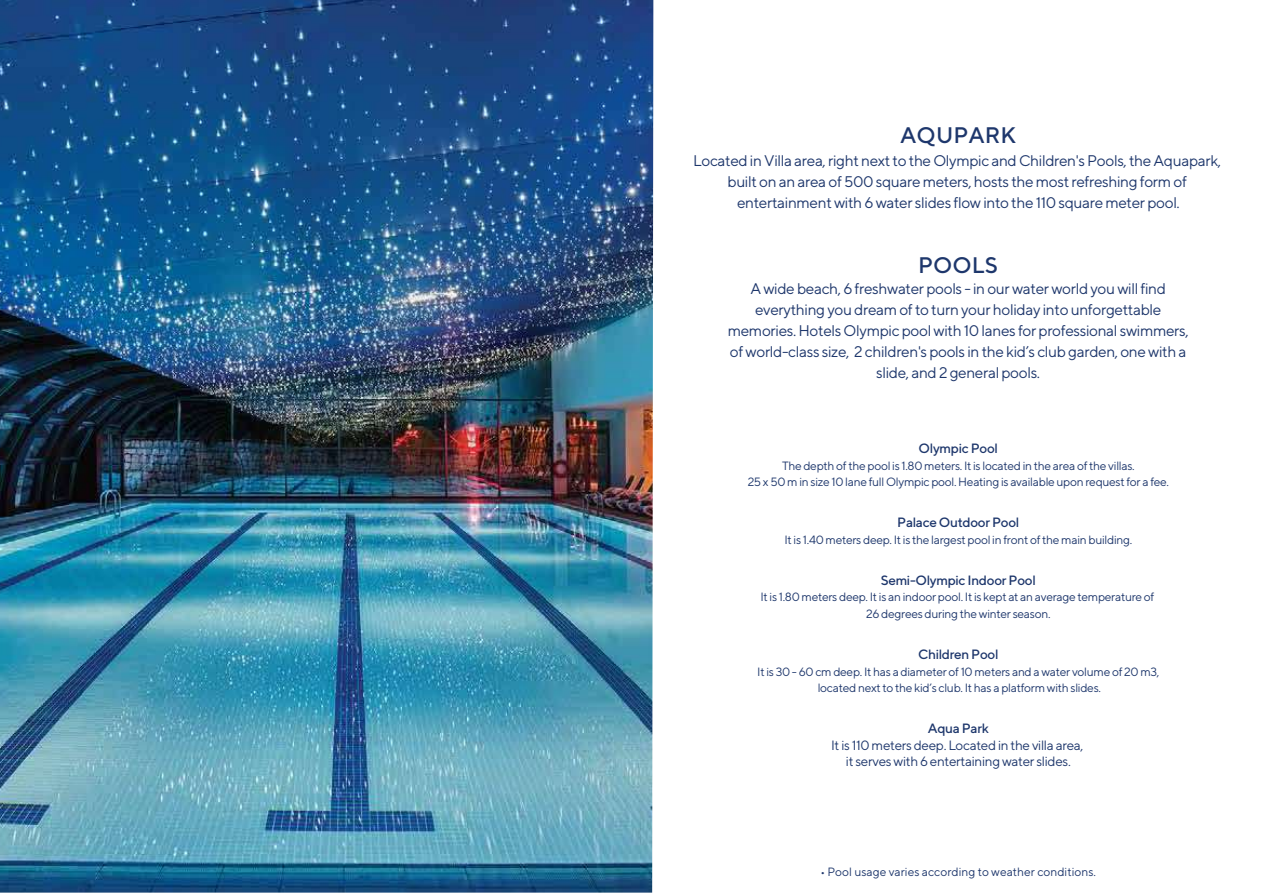
<style>
.page{position:relative;width:1263px;height:893px;background:#fff}
.page>*{position:absolute;margin:0;border:0;box-sizing:border-box;transform-origin:0 0}
.t1{font:500 22.5px "TT Norms";color:#1e376c}
.t2{font:15.45px/21px "TT Norms";letter-spacing:-.025em;color:#1e376c;text-align:center}
.t3{font:13.5px/16.5px "TT Norms";letter-spacing:-.025em;color:#1e376c;text-align:center}
.t4{font:500 13.5px "TT Norms";letter-spacing:-.025em;color:#1e376c}
.t5{font:12px/16.5px "TT Norms";letter-spacing:-.025em;color:#1e376c;text-align:center}
.t6{font:12px "TT Norms";color:#1e376c}
</style>
<div class="page">
<img style="left:0;top:0;width:653px;height:893px">
<h1 class="t1" style="left:900px;top:121px;width:118px">AQUPARK</h1>
<p class="t2" style="left:693px;top:150px;width:529px">Located in Villa area, right next to the Olympic and Children's Pools, the Aquapark, built on an area of 500 square meters, hosts the most refreshing form of entertainment with 6 water slides flow into the 110 square meter pool.</p>
<h1 class="t1" style="left:918px;top:251px;width:82px">POOLS</h1>
<p class="t2" style="left:728px;top:278px;width:462px">A wide beach, 6 freshwater pools - in our water world you will find everything you dream of to turn your holiday into unforgettable memories. Hotels Olympic pool with 10 lanes for professional swimmers, of world-class size, 2 children's pools in the kid’s club garden, one with a slide, and 2 general pools.</p>
<p class="t4" style="left:919px;top:440px;width:81px">Olympic Pool</p>
<p class="t5" style="left:748px;top:457px;width:423px">The depth of the pool is 1.80 meters. It is located in the area of the villas.<br>25 x 50 m in size 10 lane full Olympic pool. Heating is available upon request for a fee.</p>
<p class="t4" style="left:897px;top:514px;width:124px">Palace Outdoor Pool</p>
<p class="t5" style="left:784px;top:531px;width:349px">It is 1.40 meters deep. It is the largest pool in front of the main building.</p>
<p class="t4" style="left:881px;top:572px;width:156px">Semi-Olympic Indoor Pool</p>
<p class="t5" style="left:760px;top:589px;width:395px">It is 1.80 meters deep. It is an indoor pool. It is kept at an average temperature of<br>26 degrees during the winter season.</p>
<p class="t4" style="left:918px;top:646px;width:82px">Children Pool</p>
<p class="t5" style="left:757px;top:663px;width:404px">It is 30 - 60 cm deep. It has a diameter of 10 meters and a water volume of 20 m3, located next to the kid’s club. It has a platform with slides.</p>
<p class="t4" style="left:928px;top:720px;width:63px">Aqua Park</p>
<p class="t3" style="left:831px;top:736px;width:254px">It is 110 meters deep. Located in the villa area, it serves with 6 entertaining water slides.</p>
<p class="t6" style="left:820px;top:864px;width:277px">• Pool usage varies according to weather conditions.</p>
</div>
